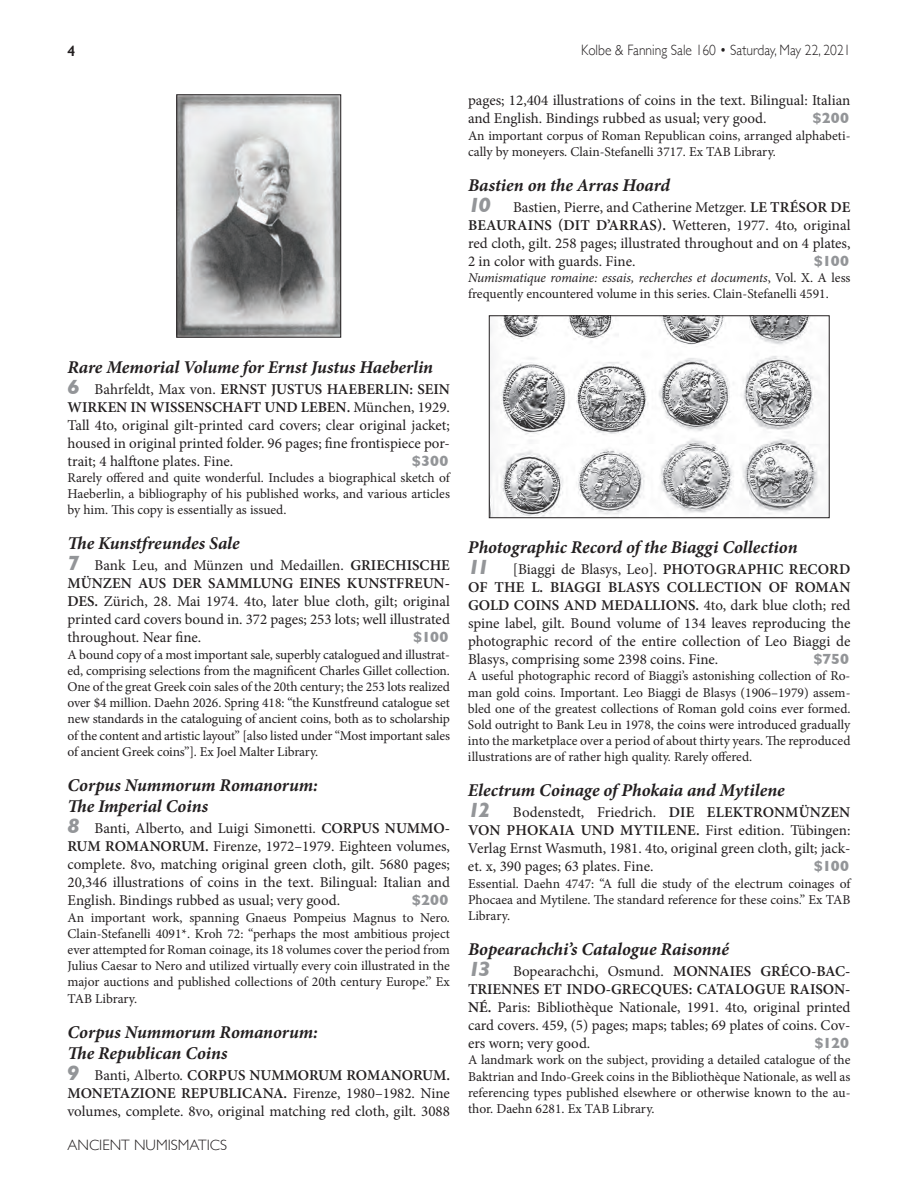
<style>
.page{position:relative;width:918px;height:1188px;background:#fff}
.page>*{position:absolute;margin:0;border:0;box-sizing:border-box;transform-origin:0 0}
.t1{font:italic 700 18px/21.6px "Minion Pro";letter-spacing:-.005em;color:#231f20}
.t2{font:15px/18px "Minion Pro";color:#231f20;text-align:justify}
.t3{font:300 15px "Gill Sans";color:#231f20;scale:.9 1}
.t4{font:700 15px "Gill Sans";letter-spacing:.01em;color:#939598}
.t5{font:300 15px "Gill Sans";color:#231f20}
.t6{font:600 15px "Gill Sans";color:#231f20}
.t7{font:13.5px/16.2px "Minion Pro";letter-spacing:-.005em;color:#231f20;text-align:justify}
.s1{font-family:"Gill Sans";font-weight:700;font-style:italic;font-size:21px;color:#939598}
.s2{font-weight:600}
.s3{font-style:italic}
</style>
<div class="page">
<img style="left:491px;top:317px;width:328px;height:199px">
<div style="left:489px;top:315px;width:341px;height:203px;border:1px solid #231f20"></div>
<img style="left:178px;top:96px;width:161px;height:239px">
<div style="left:176px;top:94px;width:165px;height:243px;border:1px solid #231f20"></div>
<p class="t6" style="left:68px;top:42px;width:9px">4</p>
<p class="t3" style="left:581px;top:39px;width:301px">Kolbe &amp; Fanning Sale 160 • Saturday, May 22, 2021</p>
<p class="t2" style="left:468px;top:92px;width:384px">pages; 12,404 illustrations of coins in the text. Bilingual: Italian and English. Bindings rubbed as usual; very good.</p>
<p class="t4" style="left:812px;top:106px;width:38px">$200</p>
<p class="t7" style="left:468px;top:127px;width:384px">An important corpus of Roman Republican coins, arranged alphabeti&shy;cally by moneyers. Clain-Stefanelli 3717. Ex TAB Library.</p>
<h1 class="t1" style="left:468px;top:174px;width:204px">Bastien on the Arras Hoard</h1>
<p class="t2" style="left:468px;top:198px;width:384px"><span class="s1">10</span> Bastien, Pierre, and Catherine Metzger. <span class="s2">LE TRÉSOR DE BEAURAINS (DIT D’ARRAS).</span> Wetteren, 1977. 4to, original red cloth, gilt. 258 pages; illustrated throughout and on 4 plates, 2 in color with guards. Fine.</p>
<p class="t4" style="left:814px;top:249px;width:37px">$100</p>
<p class="t7" style="left:468px;top:270px;width:384px"><span class="s3">Numismatique romaine: essais, recherches et documents</span>, Vol. X. A less frequently encountered volume in this series. Clain-Stefanelli 4591.</p>
<h1 class="t1" style="left:68px;top:356px;width:367px">Rare Memorial Volume for Ernst Justus Haeberlin</h1>
<p class="t2" style="left:68px;top:380px;width:384px"><span class="s1">6</span> Bahrfeldt, Max von. <span class="s2">ERNST JUSTUS HAEBERLIN: SEIN WIRKEN IN WISSENSCHAFT UND LEBEN.</span> München, 1929.<br>Tall 4to, original gilt-printed card covers; clear original jacket; housed in original printed folder. 96 pages; fine frontispiece por&shy;trait; 4 halftone plates. Fine.</p>
<p class="t4" style="left:412px;top:449px;width:38px">$300</p>
<p class="t7" style="left:68px;top:469px;width:384px">Rarely offered and quite wonderful. Includes a biographical sketch of Haeberlin, a bibliography of his published works, and various articles by him. This copy is essentially as issued.</p>
<h1 class="t1" style="left:68px;top:532px;width:174px">The Kunstfreundes Sale</h1>
<p class="t2" style="left:68px;top:557px;width:384px"><span class="s1">7</span> Bank Leu, and Münzen und Medaillen. <span class="s2">GRIECHISCHE MÜNZEN AUS DER SAMMLUNG EINES KUNSTFREUN-DES.</span> Zürich, 28. Mai 1974. 4to, later blue cloth, gilt; original printed card covers bound in. 372 pages; 253 lots; well illustrated throughout. Near fine.</p>
<p class="t4" style="left:413px;top:625px;width:37px">$100</p>
<p class="t7" style="left:68px;top:646px;width:384px">A bound copy of a most important sale, superbly catalogued and illustrat&shy;ed, comprising selections from the magnificent Charles Gillet collection.<br>One of the great Greek coin sales of the 20th century; the 253 lots realized over $4 million. Daehn 2026. Spring 418: “the Kunstfreund catalogue set new standards in the cataloguing of ancient coins, both as to scholarship of the content and artistic layout” [also listed under “Most important sales of ancient Greek coins”]. Ex Joel Malter Library.</p>
<h1 class="t1" style="left:68px;top:774px;width:252px">Corpus Nummorum Romanorum:<br>The Imperial Coins</h1>
<p class="t2" style="left:68px;top:820px;width:384px"><span class="s1">8</span> Banti, Alberto, and Luigi Simonetti. <span class="s2">CORPUS NUMMO-RUM ROMANORUM.</span> Firenze, 1972–1979. Eighteen volumes, complete. 8vo, matching original green cloth, gilt. 5680 pages; 20,346 illustrations of coins in the text. Bilingual: Italian and English. Bindings rubbed as usual; very good.</p>
<p class="t4" style="left:412px;top:888px;width:38px">$200</p>
<p class="t7" style="left:68px;top:909px;width:384px">An important work, spanning Gnaeus Pompeius Magnus to Nero.<br>Clain-Stefanelli 4091*. Kroh 72: “perhaps the most ambitious project ever attempted for Roman coinage, its 18 volumes cover the period from Julius Caesar to Nero and utilized virtually every coin illustrated in the major auctions and published collections of 20th century Europe.” Ex TAB Library.</p>
<h1 class="t1" style="left:68px;top:1021px;width:252px">Corpus Nummorum Romanorum:<br>The Republican Coins</h1>
<p class="t2" style="left:68px;top:1067px;width:384px"><span class="s1">9</span> Banti, Alberto. <span class="s2">CORPUS NUMMORUM ROMANORUM.<br>MONETAZIONE REPUBLICANA.</span> Firenze, 1980–1982. Nine volumes, complete. 8vo, original matching red cloth, gilt. 3088</p>
<p class="t5" style="left:68px;top:1133px;width:161px">ANCIENT NUMISMATICS</p>
<h1 class="t1" style="left:468px;top:536px;width:331px">Photographic Record of the Biaggi Collection</h1>
<p class="t2" style="left:468px;top:560px;width:384px"><span class="s1">11</span> [Biaggi de Blasys, Leo]. <span class="s2">PHOTOGRAPHIC RECORD OF THE L. BIAGGI BLASYS COLLECTION OF ROMAN GOLD COINS AND MEDALLIONS.</span> 4to, dark blue cloth; red spine label, gilt. Bound volume of 134 leaves reproducing the photographic record of the entire collection of Leo Biaggi de Blasys, comprising some 2398 coins. Fine.</p>
<p class="t4" style="left:813px;top:647px;width:37px">$750</p>
<p class="t7" style="left:468px;top:668px;width:384px">A useful photographic record of Biaggi’s astonishing collection of Ro&shy;man gold coins. Important. Leo Biaggi de Blasys (1906–1979) assem&shy;bled one of the greatest collections of Roman gold coins ever formed.<br>Sold outright to Bank Leu in 1978, the coins were introduced gradually into the marketplace over a period of about thirty years. The reproduced illustrations are of rather high quality. Rarely offered.</p>
<h1 class="t1" style="left:468px;top:780px;width:318px">Electrum Coinage of Phokaia and Mytilene</h1>
<p class="t2" style="left:468px;top:804px;width:384px"><span class="s1">12</span> Bodenstedt, Friedrich. <span class="s2">DIE ELEKTRONMÜNZEN VON PHOKAIA UND MYTILENE.</span> First edition. Tübingen:<br>Verlag Ernst Wasmuth, 1981. 4to, original green cloth, gilt; jack&shy;et. x, 390 pages; 63 plates. Fine.</p>
<p class="t4" style="left:814px;top:855px;width:37px">$100</p>
<p class="t7" style="left:468px;top:875px;width:384px">Essential. Daehn 4747: “A full die study of the electrum coinages of Phocaea and Mytilene. The standard reference for these coins.” Ex TAB Library.</p>
<h1 class="t1" style="left:468px;top:938px;width:262px">Bopearachchi’s Catalogue Raisonné</h1>
<p class="t2" style="left:468px;top:962px;width:384px"><span class="s1">13</span> Bopearachchi, Osmund. <span class="s2">MONNAIES GRÉCO-BAC-TRIENNES ET INDO-GRECQUES: CATALOGUE RAISON-NÉ.</span> Paris: Bibliothèque Nationale, 1991. 4to, original printed card covers. 459, (5) pages; maps; tables; 69 plates of coins. Cov&shy;ers worn; very good.</p>
<p class="t4" style="left:814px;top:1031px;width:36px">$120</p>
<p class="t7" style="left:468px;top:1052px;width:384px">A landmark work on the subject, providing a detailed catalogue of the Baktrian and Indo-Greek coins in the Bibliothèque Nationale, as well as referencing types published elsewhere or otherwise known to the au&shy;thor. Daehn 6281. Ex TAB Library.</p>
</div>
